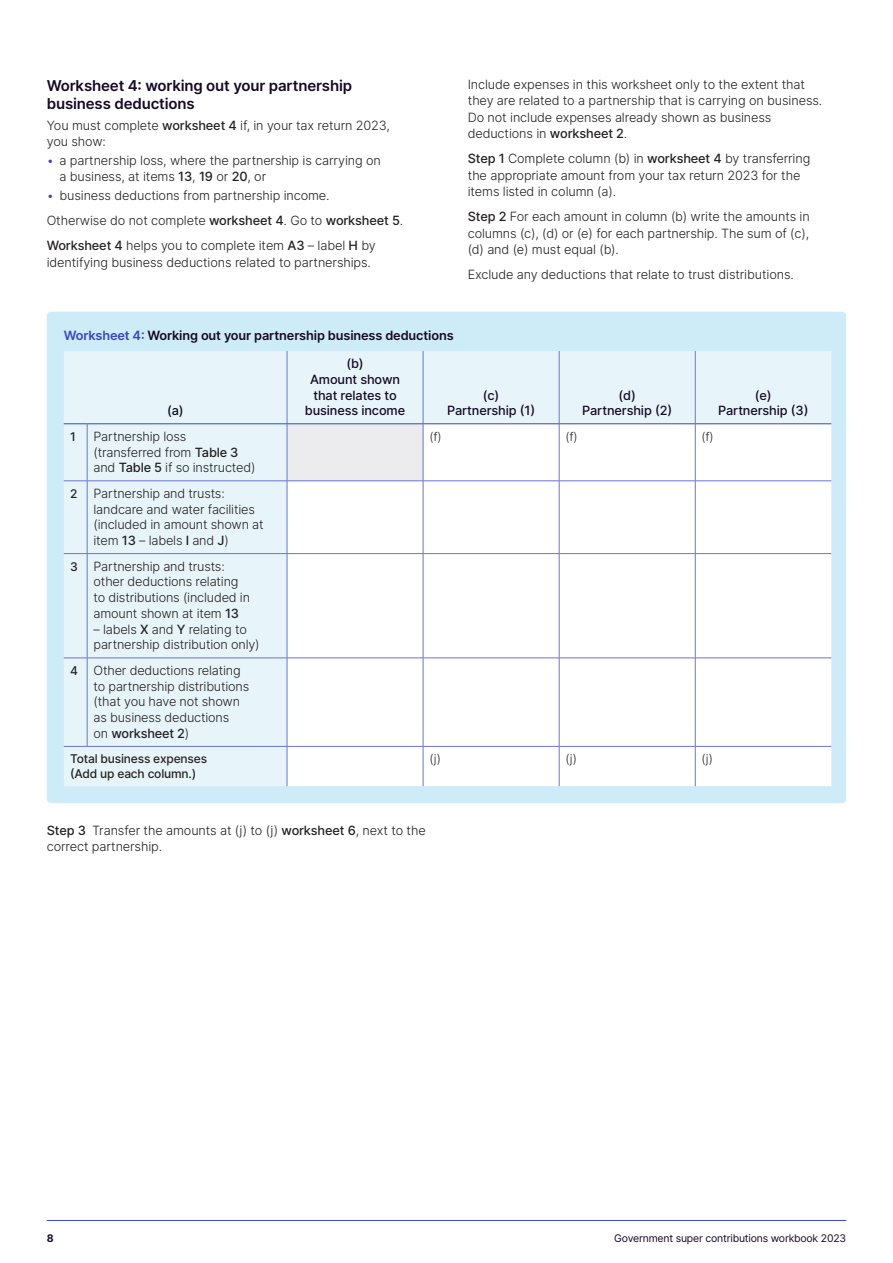
<style>
.page{position:relative;width:893px;height:1263px;background:#fff}
.page>*{position:absolute;margin:0;border:0;box-sizing:border-box;transform-origin:0 0}
.t1{font:600 15px/18px "Inter";letter-spacing:-.01em;color:#150925}
.body{font:300 12.75px/16.5px "Inter";letter-spacing:-.01em;color:#231f20}
.table_body_-_8_5pt{font:300 12.75px/15.8px "Inter";letter-spacing:-.015em;color:#231f20}
.table_head_-_medium{font:500 12.75px/15.8px "Inter";letter-spacing:-.01em;color:#150925;text-align:center}
.body_-_0_5mm_below{font:300 12.75px/16.5px "Inter";letter-spacing:-.01em;color:#231f20}
.example_-_heading{font:600 12.75px "Inter";letter-spacing:-.01em;color:#150925}
.table_body_-_left{font:500 12px/14.2px "Inter";letter-spacing:-.015em;color:#231f20}
.table_body_-_left-2{font:300 12px "Inter";color:#231f20}
.t2{font:10.5px "Inter";letter-spacing:-.02em;color:#150925}
.t3{font:700 10.5px "Inter";color:#150925}
.s1{font-weight:500}
.s2{color:#3844ca}
</style>
<div class="page">
<hr style="left:47px;top:1220px;width:799px;height:1px;background:#3844ca">
<div style="left:47px;top:312px;width:799px;height:491px;background:#ceebf8;border-radius:4px"></div>
<div style="left:64px;top:351px;width:767px;height:435px;background:#e7f5fb"></div>
<div style="left:288px;top:424px;width:543px;height:362px;background:#fff"></div>
<hr style="left:287px;top:351px;width:1px;height:72px;background:#6a73d7">
<hr style="left:423px;top:351px;width:1px;height:72px;background:#6a73d7">
<hr style="left:559px;top:351px;width:1px;height:72px;background:#6a73d7">
<hr style="left:695px;top:351px;width:1px;height:72px;background:#6a73d7">
<hr style="left:87px;top:424px;width:1px;height:57px;background:#6a73d7">
<hr style="left:287px;top:424px;width:1px;height:57px;background:#6a73d7">
<hr style="left:423px;top:424px;width:1px;height:57px;background:#6a73d7">
<hr style="left:559px;top:424px;width:1px;height:57px;background:#6a73d7">
<hr style="left:695px;top:424px;width:1px;height:57px;background:#6a73d7">
<svg style="left:64px;top:481px;width:23px;height:1px"></svg>
<hr style="left:87px;top:481px;width:200px;height:1px;background:#6a73d7">
<hr style="left:87px;top:481px;width:1px;height:72px;background:#6a73d7">
<hr style="left:287px;top:481px;width:136px;height:1px;background:#6a73d7">
<hr style="left:287px;top:481px;width:1px;height:72px;background:#6a73d7">
<hr style="left:423px;top:481px;width:136px;height:1px;background:#6a73d7">
<hr style="left:423px;top:481px;width:1px;height:72px;background:#6a73d7">
<hr style="left:559px;top:481px;width:136px;height:1px;background:#6a73d7">
<hr style="left:559px;top:481px;width:1px;height:72px;background:#6a73d7">
<hr style="left:695px;top:481px;width:136px;height:1px;background:#6a73d7">
<hr style="left:695px;top:481px;width:1px;height:72px;background:#6a73d7">
<svg style="left:64px;top:553px;width:23px;height:1px"></svg>
<hr style="left:87px;top:553px;width:200px;height:1px;background:#6a73d7">
<hr style="left:87px;top:554px;width:1px;height:104px;background:#6a73d7">
<hr style="left:287px;top:553px;width:136px;height:1px;background:#6a73d7">
<hr style="left:287px;top:554px;width:1px;height:104px;background:#6a73d7">
<hr style="left:423px;top:553px;width:136px;height:1px;background:#6a73d7">
<hr style="left:423px;top:554px;width:1px;height:104px;background:#6a73d7">
<hr style="left:559px;top:553px;width:136px;height:1px;background:#6a73d7">
<hr style="left:559px;top:554px;width:1px;height:104px;background:#6a73d7">
<hr style="left:695px;top:553px;width:136px;height:1px;background:#6a73d7">
<hr style="left:695px;top:554px;width:1px;height:104px;background:#6a73d7">
<svg style="left:64px;top:658px;width:23px;height:1px"></svg>
<hr style="left:87px;top:658px;width:200px;height:1px;background:#6a73d7">
<hr style="left:87px;top:658px;width:1px;height:88px;background:#6a73d7">
<hr style="left:287px;top:658px;width:136px;height:1px;background:#6a73d7">
<hr style="left:287px;top:658px;width:1px;height:88px;background:#6a73d7">
<hr style="left:423px;top:658px;width:136px;height:1px;background:#6a73d7">
<hr style="left:423px;top:658px;width:1px;height:88px;background:#6a73d7">
<hr style="left:559px;top:658px;width:136px;height:1px;background:#6a73d7">
<hr style="left:559px;top:658px;width:1px;height:88px;background:#6a73d7">
<hr style="left:695px;top:658px;width:136px;height:1px;background:#6a73d7">
<hr style="left:695px;top:658px;width:1px;height:88px;background:#6a73d7">
<svg style="left:64px;top:746px;width:23px;height:1px"></svg>
<hr style="left:87px;top:746px;width:200px;height:1px;background:#6a73d7">
<hr style="left:287px;top:746px;width:136px;height:1px;background:#6a73d7">
<hr style="left:287px;top:746px;width:1px;height:40px;background:#6a73d7">
<hr style="left:423px;top:746px;width:136px;height:1px;background:#6a73d7">
<hr style="left:423px;top:746px;width:1px;height:40px;background:#6a73d7">
<hr style="left:559px;top:746px;width:136px;height:1px;background:#6a73d7">
<hr style="left:559px;top:746px;width:1px;height:40px;background:#6a73d7">
<hr style="left:695px;top:746px;width:136px;height:1px;background:#6a73d7">
<hr style="left:695px;top:746px;width:1px;height:40px;background:#6a73d7">
<svg style="left:64px;top:423px;width:23px;height:1px"></svg>
<hr style="left:87px;top:423px;width:200px;height:1px;background:#3844ca">
<hr style="left:287px;top:423px;width:136px;height:1px;background:#3844ca">
<hr style="left:423px;top:423px;width:136px;height:1px;background:#3844ca">
<hr style="left:559px;top:423px;width:136px;height:1px;background:#3844ca">
<hr style="left:695px;top:423px;width:136px;height:1px;background:#3844ca">
<h4 class="t1" style="left:47px;top:76px;width:307px">Worksheet 4: working out your partnership business deductions</h4>
<p class="body_-_0_5mm_below" style="left:47px;top:117px;width:345px">You must complete <span class="s1">worksheet 4</span> if, in your tax return 2023, you show:</p>
<p class="body" style="left:60px;top:152px;width:323px;text-indent:-13px"><span class="s2">•</span> a partnership loss, where the partnership is carrying on a business, at items <span class="s1">13</span>, <span class="s1">19</span> or <span class="s1">20</span>, or</p>
<p class="body" style="left:47px;top:187px;width:284px"><span class="s2">•</span> business deductions from partnership income.</p>
<p class="body" style="left:47px;top:212px;width:358px">Otherwise do not complete <span class="s1">worksheet 4</span>. Go to <span class="s1">worksheet 5</span>.</p>
<p class="body" style="left:47px;top:237px;width:330px"><span class="s1">Worksheet 4</span> helps you to complete item <span class="s1">A3</span> – label <span class="s1">H</span> by identifying business deductions related to partnerships.</p>
<p class="body" style="left:468px;top:76px;width:356px">Include expenses in this worksheet only to the extent that they are related to a partnership that is carrying on business.<br>Do not include expenses already shown as business deductions in <span class="s1">worksheet 2</span>.</p>
<p class="body" style="left:468px;top:150px;width:344px"><span class="s1">Step 1</span> Complete column (b) in <span class="s1">worksheet 4</span> by transferring the appropriate amount from your tax return 2023 for the items listed in column (a).</p>
<p class="body" style="left:468px;top:208px;width:344px;text-align:justify"><span class="s1">Step 2</span> For each amount in column (b) write the amounts in columns (c), (d) or (e) for each partnership. The sum of (c), (d) and (e) must equal (b).</p>
<p class="body" style="left:468px;top:266px;width:328px">Exclude any deductions that relate to trust distributions.</p>
<h5 class="example_-_heading" style="left:64px;top:325px;width:391px"><span class="s2">Worksheet 4:</span> Working out your partnership business deductions</h5>
<p class="table_head_-_medium" style="left:167px;top:402px;width:18px">(a)</p>
<p class="table_head_-_medium" style="left:305px;top:355px;width:102px">(b)<br>Amount shown that relates to business income</p>
<p class="table_head_-_medium" style="left:447px;top:387px;width:90px">(c)<br>Partnership (1)</p>
<p class="table_head_-_medium" style="left:582px;top:387px;width:91px">(d)<br>Partnership (2)</p>
<p class="table_head_-_medium" style="left:718px;top:387px;width:92px">(e)<br>Partnership (3)</p>
<p class="table_body_-_left" style="left:70px;top:429px;width:7px">1</p>
<p class="table_body_-_8_5pt" style="left:94px;top:428px;width:163px">Partnership loss (transferred from <span class="s1">Table 3 </span>and <span class="s1">Table 5</span> if so instructed)</p>
<p class="table_body_-_left-2" style="left:429px;top:428px;width:14px">(f)</p>
<p class="table_body_-_left-2" style="left:566px;top:428px;width:14px">(f)</p>
<p class="table_body_-_left-2" style="left:702px;top:428px;width:14px">(f)</p>
<p class="table_body_-_left" style="left:70px;top:486px;width:9px">2</p>
<p class="table_body_-_8_5pt" style="left:94px;top:485px;width:172px">Partnership and trusts: landcare and water facilities (included in amount shown at item <span class="s1">13</span> – labels <span class="s1">I</span> and <span class="s1">J</span>)</p>
<p class="table_body_-_left" style="left:70px;top:559px;width:9px">3</p>
<p class="table_body_-_8_5pt" style="left:94px;top:558px;width:158px">Partnership and trusts: other deductions relating to distributions (included in amount shown at item <span class="s1">13</span></p>
<p class="table_body_-_8_5pt" style="left:94px;top:621px;width:168px">– labels <span class="s1">X</span> and <span class="s1">Y</span> relating to partnership distribution only)</p>
<p class="table_body_-_left" style="left:70px;top:663px;width:9px">4</p>
<p class="table_body_-_8_5pt" style="left:94px;top:662px;width:157px">Other deductions relating to partnership distributions (that you have not shown as business deductions<br>on <span class="s1">worksheet 2</span>)</p>
<p class="table_body_-_left" style="left:70px;top:752px;width:138px">Total business expenses (Add up each column.)</p>
<p class="table_body_-_left-2" style="left:429px;top:750px;width:13px">(j)</p>
<p class="table_body_-_left-2" style="left:566px;top:750px;width:13px">(j)</p>
<p class="table_body_-_left-2" style="left:702px;top:750px;width:13px">(j)</p>
<p class="body" style="left:47px;top:822px;width:381px"><span class="s1">Step 3</span> Transfer the amounts at (j) to (j) <span class="s1">worksheet 6</span>, next to the correct partnership.</p>
<p class="t3" style="left:47px;top:1230px;width:8px">8</p>
<p class="t2" style="left:614px;top:1230px;width:233px">Government super contributions workbook 2023</p>
</div>
